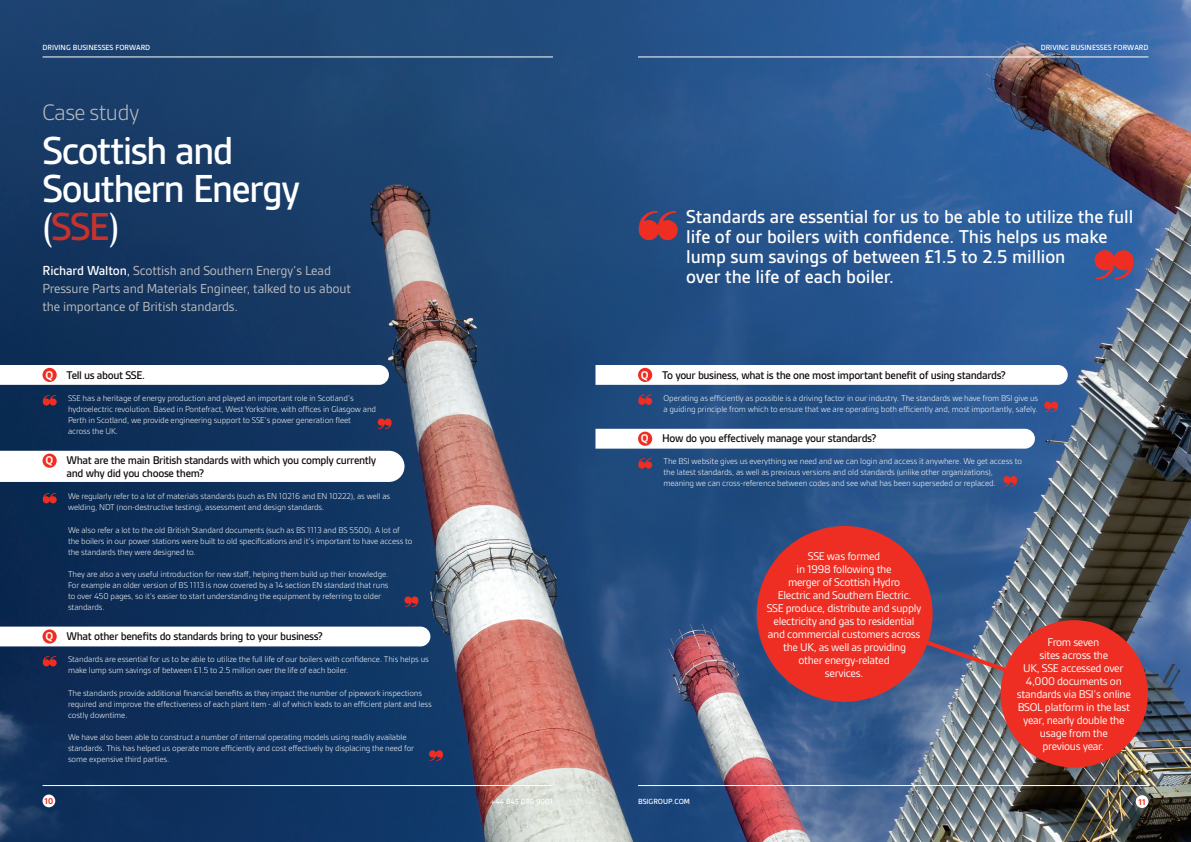
<style>
.page{position:relative;width:1191px;height:842px;background:#fff}
.page>*{position:absolute;margin:0;border:0;box-sizing:border-box;transform-origin:0 0}
.t1{font:500 42px/38px "BSI Gesta";letter-spacing:-.04em;color:#fff}
.t2{font:300 24px "BSI Gesta";letter-spacing:-.025em;color:#bcbdc0}
.t3{font:500 20px/20px "BSI Gesta";letter-spacing:-.005em;color:#fff}
.t4{font:14px/18px "BSI Gesta";letter-spacing:-.01em;color:#bcbdc0}
.t5{font:12px/13px "BSI Gesta";letter-spacing:-.025em;color:#fff;text-align:center}
.t6{font:500 12px/13px "BSI Gesta";letter-spacing:-.03em;color:#110a0c}
.t7{font:300 9px/11px "BSI Gesta";letter-spacing:-.01em;color:#fff}
.t8{font:700 9px "BSI Gesta";color:#ee2e22}
.t9{font:500 8px "BSI Gesta";color:#fff}
.s1{color:#c9312b}
.s2{font-weight:500;color:#fff}
.s3{color:#fff}
.s4{font-weight:700;color:#fff}
</style>
<div class="page">
<img style="left:0;top:0;width:1191px;height:842px">
<svg style="left:0;top:451px;width:404px;height:31px"></svg>
<svg style="left:0;top:365px;width:389px;height:20px"></svg>
<div style="left:43px;top:368px;width:14px;height:14px;background:#ee2e22;border-radius:50%"></div>
<div style="left:43px;top:454px;width:14px;height:14px;background:#ee2e22;border-radius:50%"></div>
<svg style="left:0;top:627px;width:430px;height:19px"></svg>
<div style="left:43px;top:629px;width:14px;height:15px;background:#ee2e22;border-radius:50%"></div>
<svg style="left:43px;top:395px;width:14px;height:11px"></svg>
<svg style="left:378px;top:418px;width:14px;height:11px"></svg>
<svg style="left:43px;top:493px;width:14px;height:10px"></svg>
<svg style="left:43px;top:656px;width:14px;height:10px"></svg>
<svg style="left:404px;top:596px;width:15px;height:11px"></svg>
<svg style="left:429px;top:750px;width:14px;height:11px"></svg>
<svg style="left:595px;top:429px;width:440px;height:20px"></svg>
<svg style="left:595px;top:365px;width:472px;height:20px"></svg>
<div style="left:638px;top:368px;width:14px;height:14px;background:#ee2e22;border-radius:50%"></div>
<div style="left:638px;top:432px;width:14px;height:14px;background:#ee2e22;border-radius:50%"></div>
<svg style="left:869px;top:609px;width:210px;height:90px;background:#60708c"></svg>
<svg style="left:638px;top:394px;width:14px;height:11px"></svg>
<svg style="left:1044px;top:402px;width:14px;height:10px"></svg>
<svg style="left:638px;top:211px;width:39px;height:29px"></svg>
<svg style="left:1094px;top:250px;width:40px;height:30px"></svg>
<div style="left:756px;top:526px;width:176px;height:176px;background:#ee2e22;border-radius:50%"></div>
<div style="left:1000px;top:620px;width:148px;height:148px;background:#ee2e22;border-radius:50%"></div>
<svg style="left:638px;top:458px;width:14px;height:11px"></svg>
<svg style="left:1003px;top:476px;width:14px;height:11px"></svg>
<hr style="left:638px;top:57px;width:510px;height:1px;background:#fff">
<hr style="left:638px;top:785px;width:510px;height:1px;background:#fff">
<div style="left:1135px;top:795px;width:13px;height:13px;background:#fff;border-radius:50%"></div>
<hr style="left:43px;top:57px;width:510px;height:1px;background:#fff">
<hr style="left:43px;top:785px;width:510px;height:1px;background:#fff">
<div style="left:43px;top:794px;width:12px;height:13px;background:#fff;border-radius:50%"></div>
<p class="t9" style="left:43px;top:43px;width:109px">DRIVING BUSINESSES FORWARD</p>
<h2 class="t2" style="left:43px;top:100px;width:98px">Case study</h2>
<h1 class="t1" style="left:43px;top:132px;width:259px">Scottish and<br>Southern Energy (<span class="s1">SSE</span>)</h1>
<h3 class="t4" style="left:43px;top:262px;width:310px"><span class="s2">Richard Walton</span><span class="s3">,</span> Scottish and Southern Energy’s Lead<br>Pressure Parts and Materials Engineer, talked to us about the importance of British standards.</h3>
<h3 class="t6" style="left:45px;top:368px;width:101px"><span class="s4">Q</span> Tell us about SSE.</h3>
<p class="t7" style="left:68px;top:393px;width:309px">SSE has a heritage of energy production and played an important role in Scotland’s hydroelectric revolution. Based in Pontefract, West Yorkshire, with offices in Glasgow and Perth in Scotland, we provide engineering support to SSE’s power generation fleet<br>across the UK.</p>
<h3 class="t6" style="left:67px;top:454px;width:311px;text-indent:-21px"><span class="s4">Q</span> What are the main British standards with which you comply currently and why did you choose them?</h3>
<p class="t7" style="left:68px;top:491px;width:324px">We regularly refer to a lot of materials standards (such as EN 10216 and EN 10222), as well as welding, NDT (non-destructive testing), assessment and design standards.</p>
<p class="t7" style="left:68px;top:524px;width:346px">We also refer a lot to the old British Standard documents (such as BS 1113 and BS 5500). A lot of the boilers in our power stations were built to old specifications and it’s important to have access to the standards they were designed to.</p>
<p class="t7" style="left:68px;top:569px;width:322px">They are also a very useful introduction for new staff, helping them build up their knowledge.<br>For example an older version of BS 1113 is now covered by a 14 section EN standard that runs to over 450 pages, so it’s easier to start understanding the equipment by referring to older standards.</p>
<h3 class="t6" style="left:45px;top:630px;width:279px"><span class="s4">Q</span> What other benefits do standards bring to your business?</h3>
<p class="t7" style="left:68px;top:654px;width:362px">Standards are essential for us to be able to utilize the full life of our boilers with confidence. This helps us make lump sum savings of between £1.5 to 2.5 million over the life of each boiler.</p>
<p class="t7" style="left:68px;top:687px;width:365px">The standards provide additional financial benefits as they impact the number of pipework inspections required and improve the effectiveness of each plant item - all of which leads to an efficient plant and less costly downtime.</p>
<p class="t7" style="left:68px;top:732px;width:348px">We have also been able to construct a number of internal operating models using readily available standards. This has helped us operate more efficiently and cost effectively by displacing the need for some expensive third parties.</p>
<p class="t9" style="left:1040px;top:43px;width:109px">DRIVING BUSINESSES FORWARD</p>
<h3 class="t3" style="left:686px;top:207px;width:449px">Standards are essential for us to be able to utilize the full life of our boilers with confidence. This helps us make lump sum savings of between £1.5 to 2.5 million<br>over the life of each boiler.</h3>
<h3 class="t6" style="left:641px;top:368px;width:366px"><span class="s4">Q</span> To your business, what is the one most important benefit of using standards?</h3>
<p class="t7" style="left:663px;top:393px;width:376px">Operating as efficiently as possible is a driving factor in our industry. The standards we have from BSI give us a guiding principle from which to ensure that we are operating both efficiently and, most importantly, safely.</p>
<h3 class="t6" style="left:641px;top:432px;width:237px"><span class="s4">Q</span> How do you effectively manage your standards?</h3>
<p class="t7" style="left:663px;top:456px;width:360px">The BSI website gives us everything we need and we can login and access it anywhere. We get access to the latest standards, as well as previous versions and old standards (unlike other organizations), meaning we can cross-reference between codes and see what has been superseded or replaced.</p>
<p class="t5" style="left:766px;top:549px;width:156px">SSE was formed<br>in 1998 following the<br>merger of Scottish Hydro<br>Electric and Southern Electric.<br>SSE produce, distribute and supply electricity and gas to residential and commercial customers across the UK, as well as providing<br>other energy-related<br>services.</p>
<h3 class="t5" style="left:1017px;top:636px;width:115px">From seven<br>sites across the<br>UK, SSE accessed over<br>4,000 documents on standards via BSI’s online<br>BSOL platform in the last year, nearly double the usage from the<br>previous year.</h3>
<p class="t8" style="left:45px;top:796px;width:10px">10</p>
<p class="t9" style="left:638px;top:797px;width:54px">BSIGROUP.COM</p>
<p class="t9" style="left:490px;top:797px;width:64px">+44 845 086 9001</p>
<p class="t8" style="left:1138px;top:797px;width:8px">11</p>
</div>
